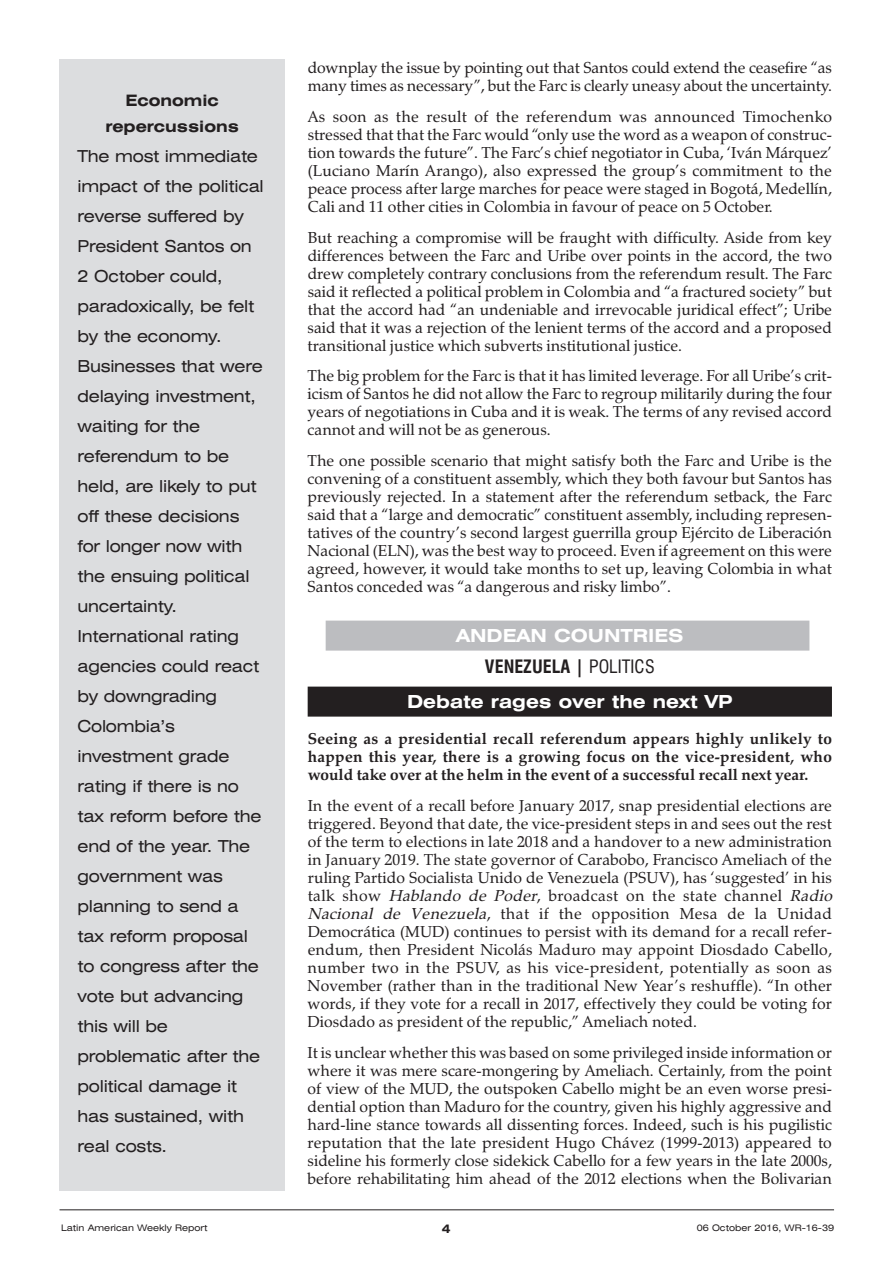
<style>
.page{position:relative;width:893px;height:1263px;background:#fff}
.page>*{position:absolute;margin:0;border:0;box-sizing:border-box;transform-origin:0 0}
.t1{font:700 expanded 18px/31.5px "Swiss 721 BT";color:#fff;text-align:center}
.t2{font:expanded 16.5px/30px "Swiss 721 BT";letter-spacing:-.015em;color:#231f20}
.t3{font:15.75px/18px "Zapf Calligraphic 801 BT";letter-spacing:.005em;color:#231f20;text-align:justify}
.t4{font:700 15.75px/18px "Zapf Calligraphic 801 BT";color:#231f20;text-align:justify}
.t5{font:700 expanded 15.75px/25.5px "Swiss 721 BT";color:#231f20;text-align:center}
.t6{font:700 expanded 12px "Swiss 721 BT";color:#231f20}
.t7{font:expanded 9px "Swiss 721 BT";color:#231f20}
.s1{font-stretch:condensed;color:#231f20}
.s2{font-weight:400;font-stretch:condensed;color:#231f20}
.s3{font-style:italic}
</style>
<div class="page">
<div style="left:326px;top:621px;width:483px;height:30px;background:#bcbdc0"></div>
<div style="left:308px;top:687px;width:524px;height:30px;background:#231f20"></div>
<div style="left:60px;top:60px;width:225px;height:1131px;background:#dcdddf"></div>
<hr style="left:60px;top:1209px;width:774px;height:1px;background:#231f20">
<p class="t5" style="left:105px;top:88px;width:135px">Economic repercussions</p>
<p class="t2" style="left:78px;top:141px;width:188px">The most immediate impact of the political reverse suffered by<br>President Santos on<br>2 October could, paradoxically, be felt by the economy.<br>Businesses that were delaying investment, waiting for the referendum to be held, are likely to put off these decisions for longer now with the ensuing political uncertainty.<br>International rating agencies could react by downgrading<br>Colombia’s investment grade rating if there is no tax reform before the end of the year. The government was planning to send a tax reform proposal to congress after the vote but advancing this will be problematic after the political damage it has sustained, with real costs.</p>
<p class="t7" style="left:61px;top:1223px;width:148px">Latin American Weekly Report</p>
<p class="t3" style="left:308px;top:59px;width:526px">downplay the issue by pointing out that Santos could extend the ceasefire “as many times as necessary”, but the Farc is clearly uneasy about the uncertainty.</p>
<p class="t3" style="left:308px;top:107px;width:526px">As soon as the result of the referendum was announced Timochenko stressed that that the Farc would “only use the word as a weapon of construc&shy;tion towards the future”. The Farc’s chief negotiator in Cuba, ‘Iván Márquez’ (Luciano Marín Arango), also expressed the group’s commitment to the peace process after large marches for peace were staged in Bogotá, Medellín, Cali and 11 other cities in Colombia in favour of peace on 5 October.</p>
<p class="t3" style="left:308px;top:228px;width:526px">But reaching a compromise will be fraught with difficulty. Aside from key differences between the Farc and Uribe over points in the accord, the two drew completely contrary conclusions from the referendum result. The Farc said it reflected a political problem in Colombia and “a fractured society” but that the accord had “an undeniable and irrevocable juridical effect”; Uribe said that it was a rejection of the lenient terms of the accord and a proposed transitional justice which subverts institutional justice.</p>
<p class="t3" style="left:308px;top:367px;width:526px">The big problem for the Farc is that it has limited leverage. For all Uribe’s crit&shy;icism of Santos he did not allow the Farc to regroup militarily during the four years of negotiations in Cuba and it is weak. The terms of any revised accord cannot and will not be as generous.</p>
<p class="t3" style="left:308px;top:452px;width:526px">The one possible scenario that might satisfy both the Farc and Uribe is the convening of a constituent assembly, which they both favour but Santos has previously rejected. In a statement after the referendum setback, the Farc said that a “large and democratic” constituent assembly, including represen&shy;tatives of the country’s second largest guerrilla group Ejército de Liberación Nacional (ELN), was the best way to proceed. Even if agreement on this were agreed, however, it would take months to set up, leaving Colombia in what Santos conceded was “a dangerous and risky limbo”.</p>
<p class="t1" style="left:456px;top:620px;width:229px">ANDEAN COUNTRIES<br><span class="s1">VENEZUELA |</span> <span class="s2">POLITICS</span></p>
<p class="t1" style="left:407px;top:686px;width:327px">Debate rages over the next VP</p>
<p class="t4" style="left:308px;top:730px;width:526px">Seeing as a presidential recall referendum appears highly unlikely to happen this year, there is a growing focus on the vice-president, who would take over at the helm in the event of a successful recall next year.</p>
<p class="t3" style="left:308px;top:797px;width:530px;text-align:left">In the event of a recall before January 2017, snap presidential elections are triggered. Beyond that date, the vice-president steps in and sees out the rest of the term to elections in late 2018 and a handover to a new administration in January 2019. The state governor of Carabobo, Francisco Ameliach of the ruling Partido Socialista Unido de Venezuela (PSUV), has ‘suggested’ in his talk show <span class="s3">Hablando de Poder</span>, broadcast on the state channel <span class="s3">Radio Nacional de Venezuela</span>, that if the opposition Mesa de la Unidad Democrática (MUD) continues to persist with its demand for a recall refer&shy;endum, then President Nicolás Maduro may appoint Diosdado Cabello, number two in the PSUV, as his vice-president, potentially as soon as November (rather than in the traditional New Year’s reshuffle). “In other words, if they vote for a recall in 2017, effectively they could be voting for Diosdado as president of the republic,” Ameliach noted.</p>
<p class="t3" style="left:308px;top:1043px;width:526px">It is unclear whether this was based on some privileged inside information or where it was mere scare-mongering by Ameliach. Certainly, from the point of view of the MUD, the outspoken Cabello might be an even worse presi&shy;dential option than Maduro for the country, given his highly aggressive and hard-line stance towards all dissenting forces. Indeed, such is his pugilistic reputation that the late president Hugo Chávez (1999-2013) appeared to sideline his formerly close sidekick Cabello for a few years in the late 2000s, before rehabilitating him ahead of the 2012 elections when the Bolivarian</p>
<p class="t6" style="left:442px;top:1221px;width:10px">4</p>
<p class="t7" style="left:697px;top:1223px;width:139px">06 October 2016, WR-16-39</p>
</div>
